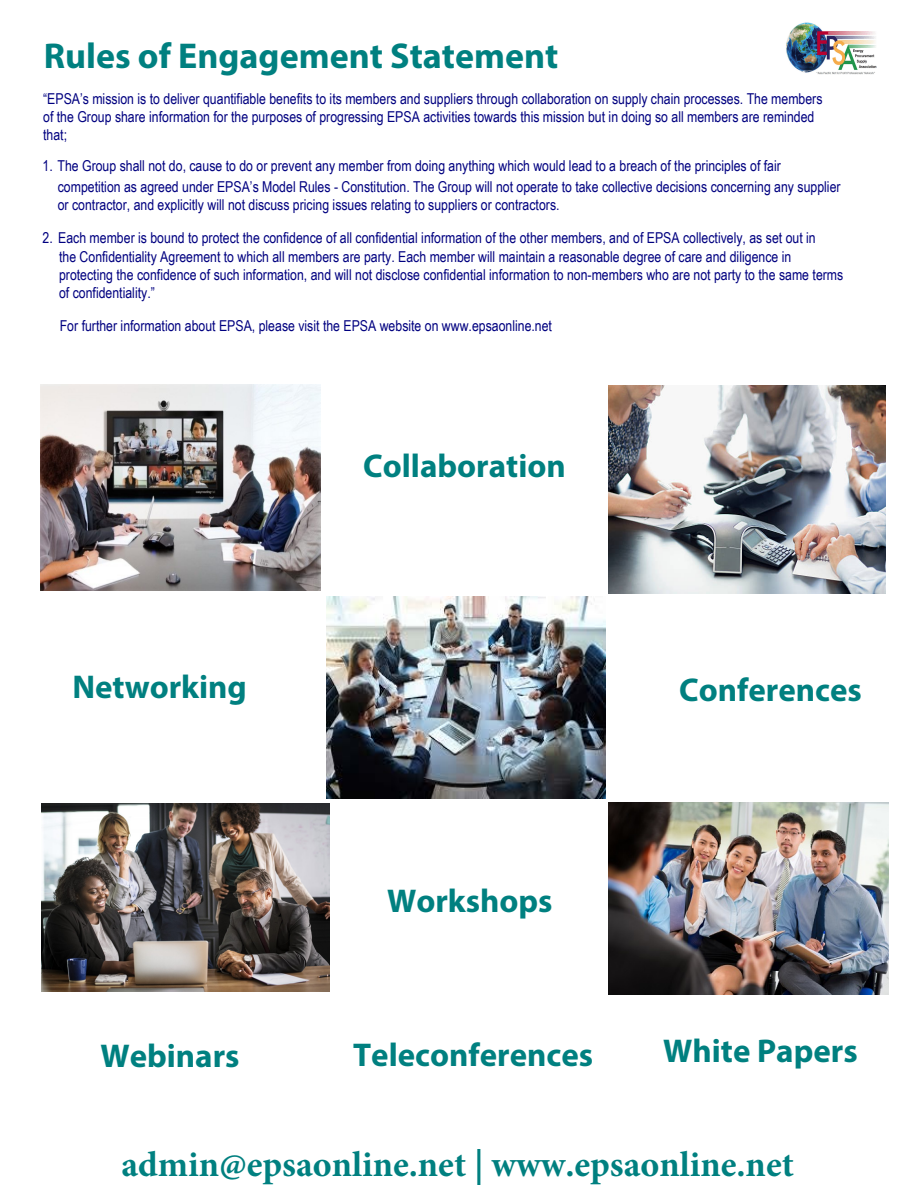
<style>
.page{position:relative;width:918px;height:1188px;background:#fff}
.page>*{position:absolute;margin:0;border:0;box-sizing:border-box;transform-origin:0 0}
.t1{font:700 36px "Minion Pro";color:#008080}
.t2{font:700 36px "Myriad Pro";color:#008080}
.t3{font:700 33px "Myriad Pro";color:#008080}
.t4{font:15px/18px "Arial Narrow";color:#000080}
</style>
<div class="page">
<img style="left:41px;top:385px;width:280px;height:205px">
<img style="left:609px;top:386px;width:277px;height:207px">
<img style="left:327px;top:597px;width:279px;height:202px">
<img style="left:609px;top:802px;width:279px;height:192px">
<img style="left:786px;top:22px;width:91px;height:53px">
<img style="left:42px;top:804px;width:287px;height:188px">
<p class="t2" style="left:44px;top:33px;width:516px">Rules of Engagement Statement</p>
<p class="t4" style="left:43px;top:89px;width:781px">“EPSA’s mission is to deliver quantifiable benefits to its members and suppliers through collaboration on supply chain processes. The members of the Group share information for the purposes of progressing EPSA activities towards this mission but in doing so all members are reminded that;</p>
<p class="t4" style="left:58px;top:154px;width:784px;line-height:22px;text-indent:-15px">1. The Group shall not do, cause to do or prevent any member from doing anything which would lead to a breach of the principles of fair competition as agreed under EPSA’s Model Rules - Constitution. The Group will not operate to take collective decisions concerning any supplier</p>
<p class="t4" style="left:58px;top:196px;width:503px">or contractor, and explicitly will not discuss pricing issues relating to suppliers or contractors.</p>
<p class="t4" style="left:43px;top:227px;width:775px;line-height:20px;text-align:center">2. Each member is bound to protect the confidence of all confidential information of the other members, and of EPSA collectively, as set out in the Confidentiality Agreement to which all members are party. Each member will maintain a reasonable degree of care and diligence in</p>
<p class="t4" style="left:59px;top:266px;width:786px">protecting the confidence of such information, and will not disclose confidential information to non-members who are not party to the same terms of confidentiality.”</p>
<p class="t4" style="left:60px;top:316px;width:494px">For further information about EPSA, please visit the EPSA website on www.epsaonline.net</p>
<h2 class="t3" style="left:363px;top:445px;width:204px">Collaboration</h2>
<h2 class="t3" style="left:72px;top:666px;width:176px">Networking</h2>
<h2 class="t3" style="left:679px;top:668px;width:184px">Conferences</h2>
<h2 class="t3" style="left:387px;top:879px;width:167px">Workshops</h2>
<h2 class="t3" style="left:100px;top:1034px;width:141px">Webinars</h2>
<h2 class="t3" style="left:353px;top:1033px;width:241px">Teleconferences</h2>
<h2 class="t3" style="left:663px;top:1030px;width:196px">White Papers</h2>
<h1 class="t1" style="left:121px;top:1139px;width:674px">admin@epsaonline.net | www.epsaonline.net</h1>
</div>
